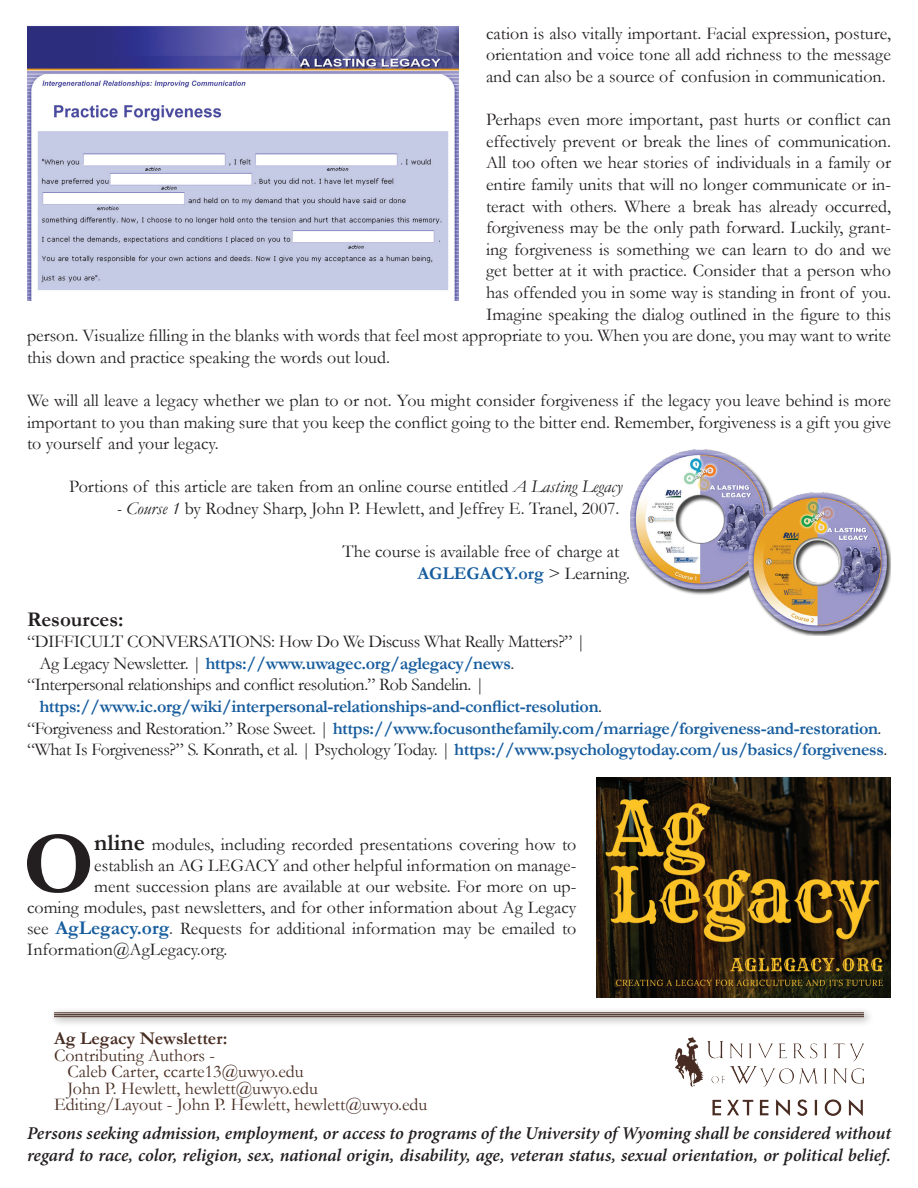
<style>
.page{position:relative;width:918px;height:1188px;background:#fff}
.page>*{position:absolute;margin:0;border:0;box-sizing:border-box;transform-origin:0 0}
.t1{font:700 90px "Garamond";color:#231f20}
.t2{font:700 21px "Garamond";color:#231f20}
.t3{font:18px/21.6px "Garamond";color:#231f20;text-align:justify}
.t4{font:700 18px "Garamond";letter-spacing:-.02em;color:#175d9e}
.t5{font:18px "Garamond";letter-spacing:-.02em;color:#231f20}
.t6{font:italic 600 18px/21.6px "Minion Pro";letter-spacing:-.005em;color:#231f20}
.t7{font:18px "Garamond";color:#482d23}
.t8{font:700 18px "Garamond";color:#482d23}
.s1{font-style:italic}
.s2{font-weight:700;color:#175d9e}
.s3{font-weight:400;color:#231f20}
.s4{font-weight:700;font-size:24px}
.s5{font-weight:700;font-size:19.5px;color:#175d9e}
</style>
<div class="page">
<img style="left:676px;top:1038px;width:188px;height:78px">
<div style="left:49px;top:1007px;width:825px;height:20px;background:#231f20;opacity:.75"></div>
<hr style="left:54px;top:1013px;width:810px;height:1px;background:#482d23">
<hr style="left:54px;top:1014px;width:810px;height:1px;background:#482d23">
<hr style="left:54px;top:1016px;width:810px;height:1px;background:#482d23">
<img style="left:597px;top:778px;width:294px;height:220px">
<img style="left:630px;top:449px;width:261px;height:187px">
<img style="left:27px;top:25px;width:432px;height:275px">
<p class="t3" style="left:486px;top:22px;width:407px">cation is also vitally important. Facial expression, posture, orientation and voice tone all add richness to the message and can also be a source of confusion in communication.</p>
<p class="t3" style="left:486px;top:108px;width:406px">Perhaps even more important, past hurts or conflict can</p>
<p class="t3" style="left:486px;top:130px;width:406px">effectively prevent or break the lines of communication.</p>
<p class="t3" style="left:486px;top:151px;width:407px">All too often we hear stories of individuals in a family or</p>
<p class="t3" style="left:486px;top:173px;width:407px">entire family units that will no longer communicate or in-</p>
<p class="t3" style="left:486px;top:195px;width:407px">teract with others. Where a break has already occurred,</p>
<p class="t3" style="left:486px;top:216px;width:407px">forgiveness may be the only path forward. Luckily, grant-</p>
<p class="t3" style="left:486px;top:238px;width:407px">ing forgiveness is something we can learn to do and we</p>
<p class="t3" style="left:486px;top:259px;width:407px">get better at it with practice. Consider that a person who</p>
<p class="t3" style="left:486px;top:281px;width:406px">has offended you in some way is standing in front of you.</p>
<p class="t3" style="left:486px;top:303px;width:407px">Imagine speaking the dialog outlined in the figure to this</p>
<p class="t3" style="left:27px;top:324px;width:866px">person. Visualize filling in the blanks with words that feel most appropriate to you. When you are done, you may want to write</p>
<p class="t3" style="left:27px;top:346px;width:365px">this down and practice speaking the words out loud.</p>
<p class="t3" style="left:27px;top:389px;width:866px">We will all leave a legacy whether we plan to or not. You might consider forgiveness if the legacy you leave behind is more important to you than making sure that you keep the conflict going to the bitter end. Remember, forgiveness is a gift you give to yourself and your legacy.</p>
<p class="t3" style="left:69px;top:475px;width:555px">Portions of this article are taken from an online course entitled <span class="s1">A Lasting Legacy</span></p>
<p class="t3" style="left:117px;top:497px;width:504px"><span class="s1">- Course 1</span> by Rodney Sharp, John P. Hewlett, and Jeffrey E. Tranel, 2007.</p>
<p class="t3" style="left:417px;top:540px;width:214px;text-indent:-75px">The course is available free of charge at<br><span class="s2">AGLEGACY.org</span> &gt; Learning.</p>
<p class="t2" style="left:27px;top:605px;width:98px">Resources:</p>
<p class="t5" style="left:27px;top:629px;width:560px">“DIFFICULT CONVERSATIONS: How Do We Discuss What Really Matters?” |</p>
<p class="t4" style="left:39px;top:651px;width:477px"><span class="s3">Ag Legacy Newsletter. |</span> https://www.uwagec.org/aglegacy/news<span class="s3">.</span></p>
<p class="t5" style="left:27px;top:673px;width:459px">“Interpersonal relationships and conflict resolution.” Rob Sandelin. |</p>
<p class="t4" style="left:39px;top:694px;width:564px">https://www.ic.org/wiki/interpersonal-relationships-and-conflict-resolution<span class="s3">.</span></p>
<p class="t4" style="left:27px;top:716px;width:856px"><span class="s3">“Forgiveness and Restoration.” Rose Sweet. |</span> https://www.focusonthefamily.com/marriage/forgiveness-and-restoration<span class="s3">.</span></p>
<p class="t5" style="left:27px;top:737px;width:862px">“What Is Forgiveness?” S. Konrath, et al. | Psychology Today. | <span class="s2">https://www.psychologytoday.com/us/basics/forgiveness</span>.</p>
<h1 class="t1" style="left:23px;top:803px;width:73px">O</h1>
<p class="t3" style="left:94px;top:833px;width:484px"><span class="s4">nline</span> modules, including recorded presentations covering how to</p>
<p class="t3" style="left:94px;top:854px;width:484px">establish an AG LEGACY and other helpful information on manage-</p>
<p class="t3" style="left:94px;top:875px;width:484px">ment succession plans are available at our website. For more on up-</p>
<p class="t3" style="left:27px;top:897px;width:551px">coming modules, past newsletters, and for other information about Ag Legacy</p>
<p class="t3" style="left:27px;top:917px;width:551px">see <span class="s5">AgLegacy.org</span>. Requests for additional information may be emailed to</p>
<p class="t3" style="left:27px;top:938px;width:202px">Information@AgLegacy.org.</p>
<p class="t8" style="left:54px;top:1026px;width:175px">Ag Legacy Newsletter:</p>
<p class="t7" style="left:54px;top:1043px;width:163px">Contributing Authors -</p>
<p class="t7" style="left:68px;top:1059px;width:238px">Caleb Carter, ccarte13@uwyo.edu</p>
<p class="t7" style="left:68px;top:1076px;width:252px">John P. Hewlett, hewlett@uwyo.edu</p>
<p class="t7" style="left:54px;top:1092px;width:375px">Editing/Layout - John P. Hewlett, hewlett@uwyo.edu</p>
<p class="t6" style="left:27px;top:1123px;width:866px">Persons seeking admission, employment, or access to programs of the University of Wyoming shall be considered without regard to race, color, religion, sex, national origin, disability, age, veteran status, sexual orientation, or political belief.</p>
</div>
